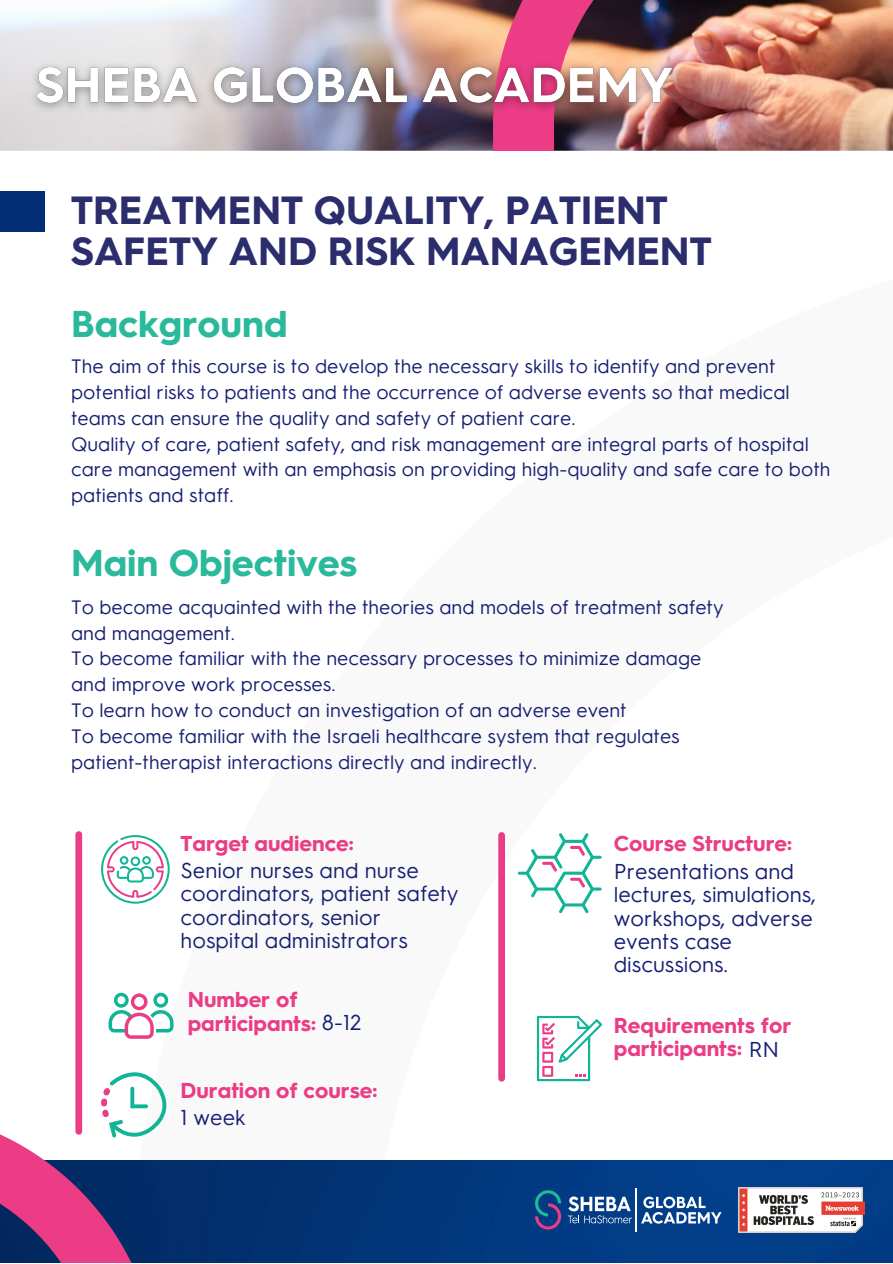
<style>
.page{position:relative;width:893px;height:1264px;background:#fff}
.page>*{position:absolute;margin:0;border:0;box-sizing:border-box;transform-origin:0 0}
.t1{font:700 39.45px/40.5px "Hurme Geometric Sans 3";color:#2b2d6d}
.t2{font:700 37.5px "Hurme Geometric Sans 3";color:#2ab99b}
.t3{font:21.6px/23.2px "Hurme Geometric Sans 3";color:#161f72}
.t4{font:700 21.6px "Hurme Geometric Sans 3";color:#ea3d85}
.t5{font:19.5px/25.8px "Hurme Geometric Sans 3";color:#161f72}
.s1{font-weight:400;color:#161f72}
</style>
<div class="page">
<img style="left:179px;top:1160px;width:713px;height:101px">
<img style="left:0;top:0;width:493px;height:151px">
<img style="left:493px;top:0;width:399px;height:151px">
<div style="left:0;top:191px;width:45px;height:40px;background:#002d74"></div>
<img style="left:22px;top:42px;width:665px;height:88px">
<svg style="left:109px;top:992px;width:64px;height:46px"></svg>
<svg style="left:518px;top:833px;width:83px;height:80px"></svg>
<svg style="left:101px;top:835px;width:69px;height:68px"></svg>
<svg style="left:537px;top:1015px;width:65px;height:66px"></svg>
<div style="left:75px;top:834px;width:7px;height:297px;background:#ea3d85"></div>
<div style="left:498px;top:835px;width:7px;height:243px;background:#ea3d85"></div>
<svg style="left:0;top:1072px;width:179px;height:190px"></svg>
<img style="left:738px;top:1187px;width:126px;height:45px">
<hr style="left:635px;top:1188px;width:1px;height:43px;background:#fff">
<svg style="left:535px;top:1190px;width:26px;height:39px"></svg>
<svg style="left:567px;top:1196px;width:65px;height:27px"></svg>
<svg style="left:641px;top:1196px;width:80px;height:27px"></svg>
<p class="t1" style="left:71px;top:190px;width:642px">TREATMENT QUALITY, PATIENT<br>SAFETY AND RISK MANAGEMENT</p>
<p class="t2" style="left:71px;top:302px;width:218px">Background</p>
<p class="t5" style="left:71px;top:353px;width:720px">The aim of this course is to develop the necessary skills to identify and prevent potential risks to patients and the occurrence of adverse events so that medical teams can ensure the quality and safety of patient care.</p>
<p class="t5" style="left:71px;top:431px;width:760px">Quality of care, patient safety, and risk management are integral parts of hospital care management with an emphasis on providing high-quality and safe care to both patients and staff.</p>
<p class="t2" style="left:71px;top:540px;width:288px">Main Objectives</p>
<p class="t5" style="left:71px;top:594px;width:654px">To become acquainted with the theories and models of treatment safety and management.</p>
<p class="t5" style="left:71px;top:645px;width:631px">To become familiar with the necessary processes to minimize damage and improve work processes.</p>
<p class="t5" style="left:71px;top:697px;width:557px">To learn how to conduct an investigation of an adverse event</p>
<p class="t5" style="left:71px;top:723px;width:610px">To become familiar with the Israeli healthcare system that regulates patient-therapist interactions directly and indirectly.</p>
<p class="t4" style="left:180px;top:830px;width:175px">Target audience:</p>
<p class="t3" style="left:180px;top:858px;width:279px">Senior nurses and nurse coordinators, patient safety coordinators, senior hospital administrators</p>
<p class="t4" style="left:188px;top:986px;width:111px">Number of</p>
<p class="t4" style="left:188px;top:1010px;width:175px">participants: <span class="s1">8-12</span></p>
<p class="t4" style="left:180px;top:1077px;width:198px">Duration of course:</p>
<p class="t3" style="left:180px;top:1105px;width:67px">1 week</p>
<p class="t4" style="left:613px;top:830px;width:180px">Course Structure:</p>
<p class="t3" style="left:613px;top:860px;width:204px">Presentations and lectures, simulations, workshops, adverse events case discussions.</p>
<p class="t4" style="left:613px;top:1012px;width:179px">Requirements for</p>
<p class="t4" style="left:613px;top:1035px;width:167px">participants: <span class="s1">RN</span></p>
</div>
